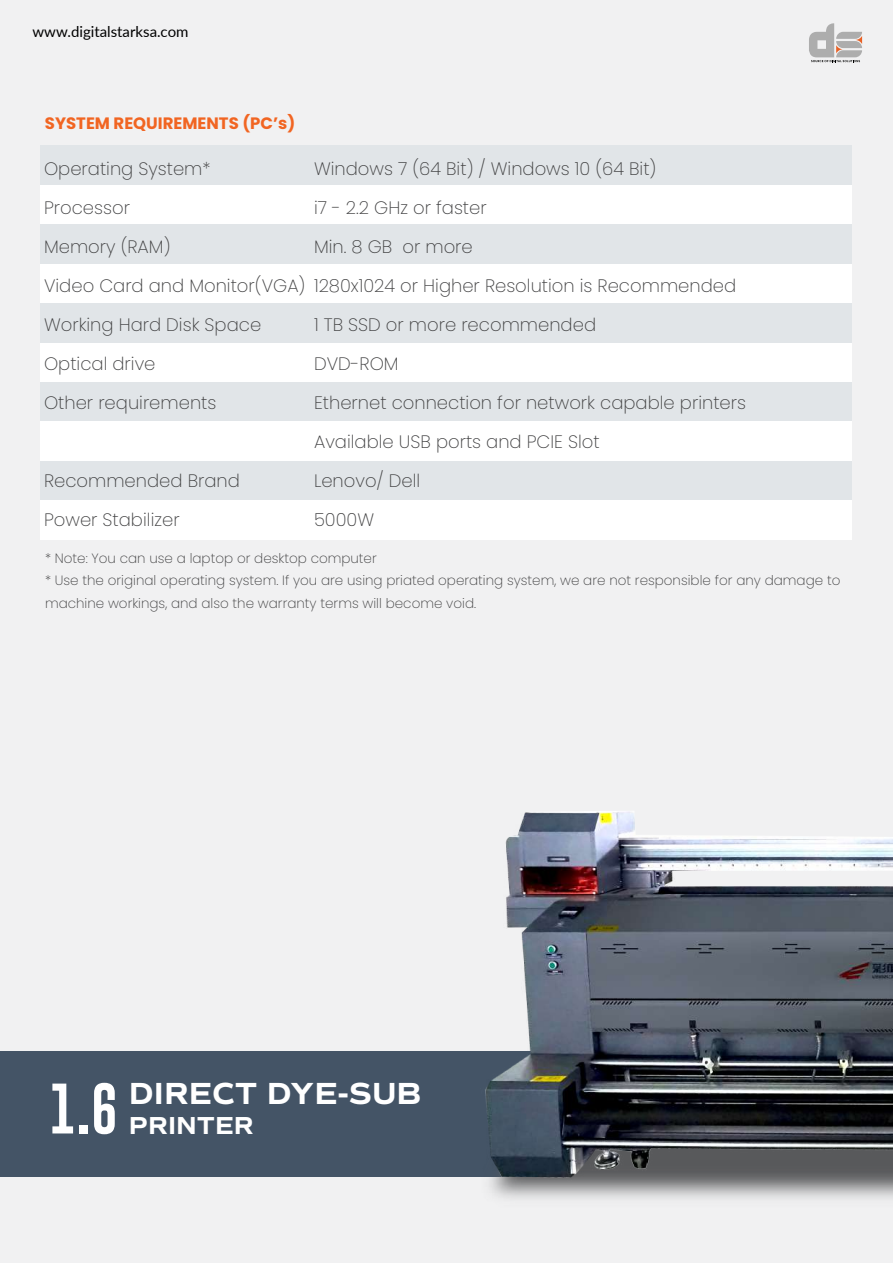
<style>
.page{position:relative;width:893px;height:1263px;background:#f1f1f2}
.page>*{position:absolute;margin:0;border:0;box-sizing:border-box;transform-origin:0 0}
.t1{font:52.05px "Gobold";color:#fff}
.t2{font:700 31.05px "Commuters Sans";color:#fff}
.t3{font:700 24.9px "Commuters Sans";color:#fff}
.t4{font:200 18px/39px "Poppins";color:#404041}
.t5{font:700 16.5px "Poppins";color:#f16522}
.t6{font:15px "Lato";color:#000}
.t7{font:200 13.5px/22.5px "Poppins";color:#404041}
</style>
<div class="page">
<div style="left:41px;top:500px;width:811px;height:39px;background:#fff"></div>
<div style="left:41px;top:461px;width:811px;height:39px;background:#e1e5e8"></div>
<div style="left:41px;top:421px;width:811px;height:40px;background:#fff"></div>
<div style="left:41px;top:382px;width:811px;height:39px;background:#e1e5e8"></div>
<div style="left:41px;top:342px;width:811px;height:40px;background:#fff"></div>
<div style="left:41px;top:303px;width:811px;height:39px;background:#e1e5e8"></div>
<div style="left:41px;top:263px;width:811px;height:40px;background:#fff"></div>
<div style="left:41px;top:224px;width:811px;height:39px;background:#e1e5e8"></div>
<div style="left:41px;top:185px;width:811px;height:39px;background:#fff"></div>
<div style="left:41px;top:145px;width:811px;height:40px;background:#e1e5e8"></div>
<svg style="left:809px;top:23px;width:53px;height:39px"></svg>
<div style="left:0;top:1051px;width:543px;height:126px;background:#445466"></div>
<img style="left:485px;top:811px;width:408px;height:388px">
<p class="t6" style="left:32px;top:21px;width:158px">www.digitalstarksa.com</p>
<p class="t5" style="left:45px;top:113px;width:252px">SYSTEM REQUIREMENTS (PC’s)</p>
<p class="t4" style="left:44px;top:149px;width:168px">Operating System*</p>
<p class="t4" style="left:314px;top:149px;width:344px">Windows 7 (64 Bit) / Windows 10 (64 Bit)</p>
<p class="t4" style="left:44px;top:188px;width:87px">Processor</p>
<p class="t4" style="left:314px;top:188px;width:174px">i7 - 2.2 GHz or faster</p>
<p class="t4" style="left:44px;top:227px;width:128px">Memory (RAM)</p>
<p class="t4" style="left:44px;top:227px;width:694px;text-indent:270px">Min. 8 GB or more<br>Video Card and Monitor(VGA) 1280x1024 or Higher Resolution is Recommended<br>Working Hard Disk Space</p>
<p class="t4" style="left:314px;top:305px;width:284px">1 TB SSD or more recommended</p>
<p class="t4" style="left:44px;top:344px;width:113px">Optical drive</p>
<p class="t4" style="left:314px;top:344px;width:86px">DVD-ROM</p>
<p class="t4" style="left:44px;top:383px;width:174px">Other requirements</p>
<p class="t4" style="left:314px;top:383px;width:433px">Ethernet connection for network capable printers<br>Available USB ports and PCIE Slot</p>
<p class="t4" style="left:44px;top:461px;width:197px">Recommended Brand</p>
<p class="t4" style="left:314px;top:461px;width:108px">Lenovo/ Dell</p>
<p class="t4" style="left:44px;top:500px;width:137px">Power Stabilizer</p>
<p class="t4" style="left:314px;top:500px;width:62px">5000W</p>
<p class="t7" style="left:45px;top:547px;width:797px">* Note: You can use a laptop or desktop computer<br>* Use the original operating system. If you are using priated operating system, we are not responsible for any damage to machine workings, and also the warranty terms will become void.</p>
<h1 class="t1" style="left:49px;top:1075px;width:70px">1.6</h1>
<h2 class="t2" style="left:129px;top:1074px;width:294px">DIRECT DYE-SUB</h2>
<h3 class="t3" style="left:129px;top:1110px;width:126px">PRINTER</h3>
</div>
